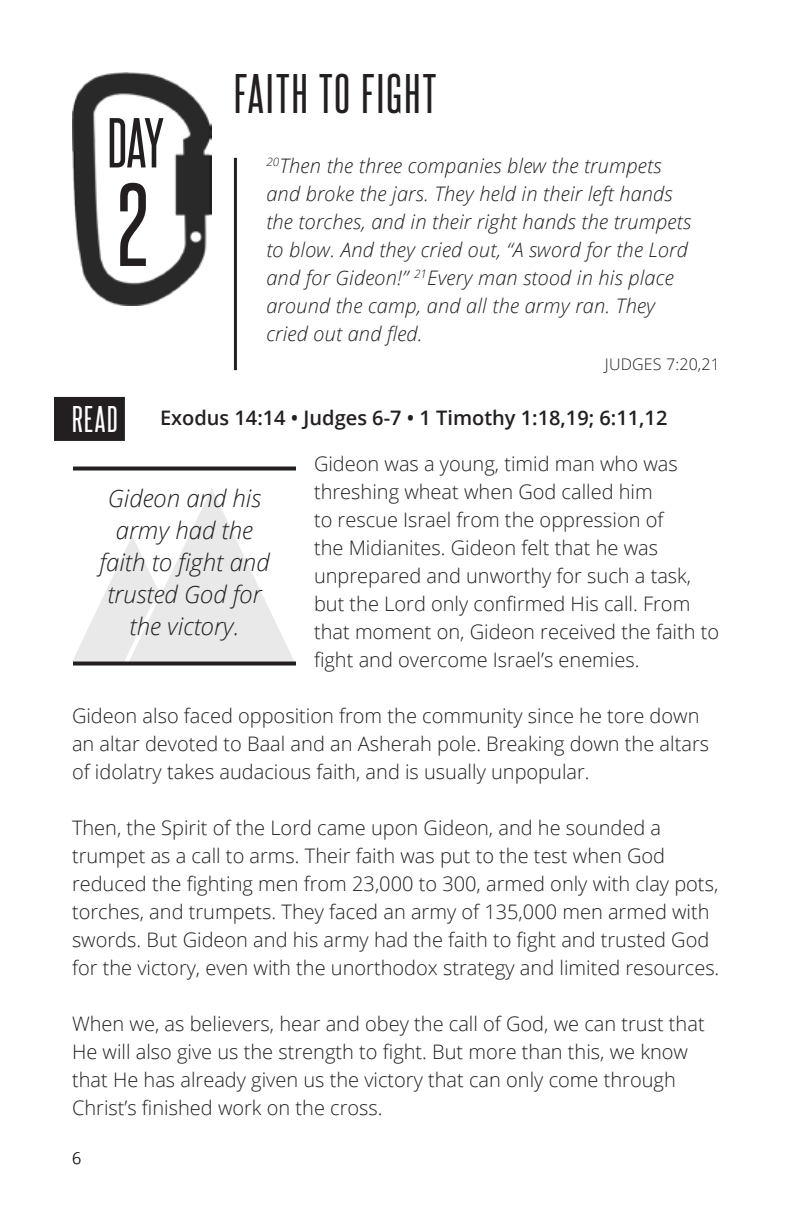
<style>
.page{position:relative;width:792px;height:1224px;background:#fff}
.page>*{position:absolute;margin:0;border:0;box-sizing:border-box;transform-origin:0 0}
.day_number{font:100px "Steelfish Rg";color:#231f20}
.day_header{font:60px "Steelfish Rg";color:#231f20}
.header_01{font:48px "Steelfish Rg";letter-spacing:.05em;color:#231f20}
.t1{font:32px "Steelfish Rg";color:#fff}
.callout_text{font:italic 300 24px/32px "Open Sans";color:#231f20;text-align:center}
.body_text_01{font:300 20px/28px "Open Sans";color:#231f20}
.verse_text_01{font:italic 300 20px/28px "Open Sans";letter-spacing:.01em;color:#231f20}
.read_verse_list{font:600 20px "Open Sans";color:#231f20}
.verse_label_01{font:300 16px "Open Sans";letter-spacing:.01em;color:#231f20}
</style>
<div class="page">
<hr style="left:234px;top:158px;width:3px;height:212px;background:#231f20">
<div style="left:54px;top:397px;width:71px;height:44px;background:#231f20"></div>
<svg style="left:73px;top:467px;width:223px;height:4px"></svg>
<svg style="left:73px;top:662px;width:223px;height:4px"></svg>
<img style="left:72px;top:72px;width:140px;height:234px">
<svg style="left:72px;top:489px;width:223px;height:173px"></svg>
<p class="header_01" style="left:234px;top:64px;width:204px">FAITH TO FIGHT</p>
<p class="day_header" style="left:107px;top:106px;width:58px">DAY</p>
<p class="day_number" style="left:117px;top:164px;width:32px">2</p>
<p class="verse_text_01" style="left:266px;top:151px;width:426px"><sup>20</sup>Then the three companies blew the trumpets and broke the jars. They held in their left hands the torches, and in their right hands the trumpets to blow. And they cried out, “A sword for the Lord and for Gideon!” <sup>21</sup>Every man stood in his place around the camp, and all the army ran. They cried out and fled.</p>
<p class="verse_label_01" style="left:605px;top:353px;width:117px">JUDGES 7:20,21</p>
<p class="read_verse_list" style="left:160px;top:404px;width:509px">Exodus 14:14 • Judges 6-7 • 1 Timothy 1:18,19; 6:11,12</p>
<p class="body_text_01" style="left:314px;top:449px;width:407px">Gideon was a young, timid man who was threshing wheat when God called him<br>to rescue Israel from the oppression of<br>the Midianites. Gideon felt that he was unprepared and unworthy for such a task, but the Lord only confirmed His call. From that moment on, Gideon received the faith to fight and overcome Israel’s enemies.</p>
<p class="body_text_01" style="left:72px;top:701px;width:639px">Gideon also faced opposition from the community since he tore down an altar devoted to Baal and an Asherah pole. Breaking down the altars of idolatry takes audacious faith, and is usually unpopular.</p>
<p class="body_text_01" style="left:72px;top:813px;width:649px">Then, the Spirit of the Lord came upon Gideon, and he sounded a trumpet as a call to arms. Their faith was put to the test when God reduced the fighting men from 23,000 to 300, armed only with clay pots, torches, and trumpets. They faced an army of 135,000 men armed with swords. But Gideon and his army had the faith to fight and trusted God for the victory, even with the unorthodox strategy and limited resources.</p>
<p class="body_text_01" style="left:72px;top:1009px;width:634px">When we, as believers, hear and obey the call of God, we can trust that He will also give us the strength to fight. But more than this, we know that He has already given us the victory that can only come through Christ’s finished work on the cross.</p>
<p class="t1" style="left:72px;top:399px;width:47px">READ</p>
<p class="callout_text" style="left:99px;top:481px;width:172px">Gideon and his army had the faith to fight and trusted God for the victory.</p>
<p class="verse_label_01" style="left:72px;top:1147px;width:11px">6</p>
</div>
